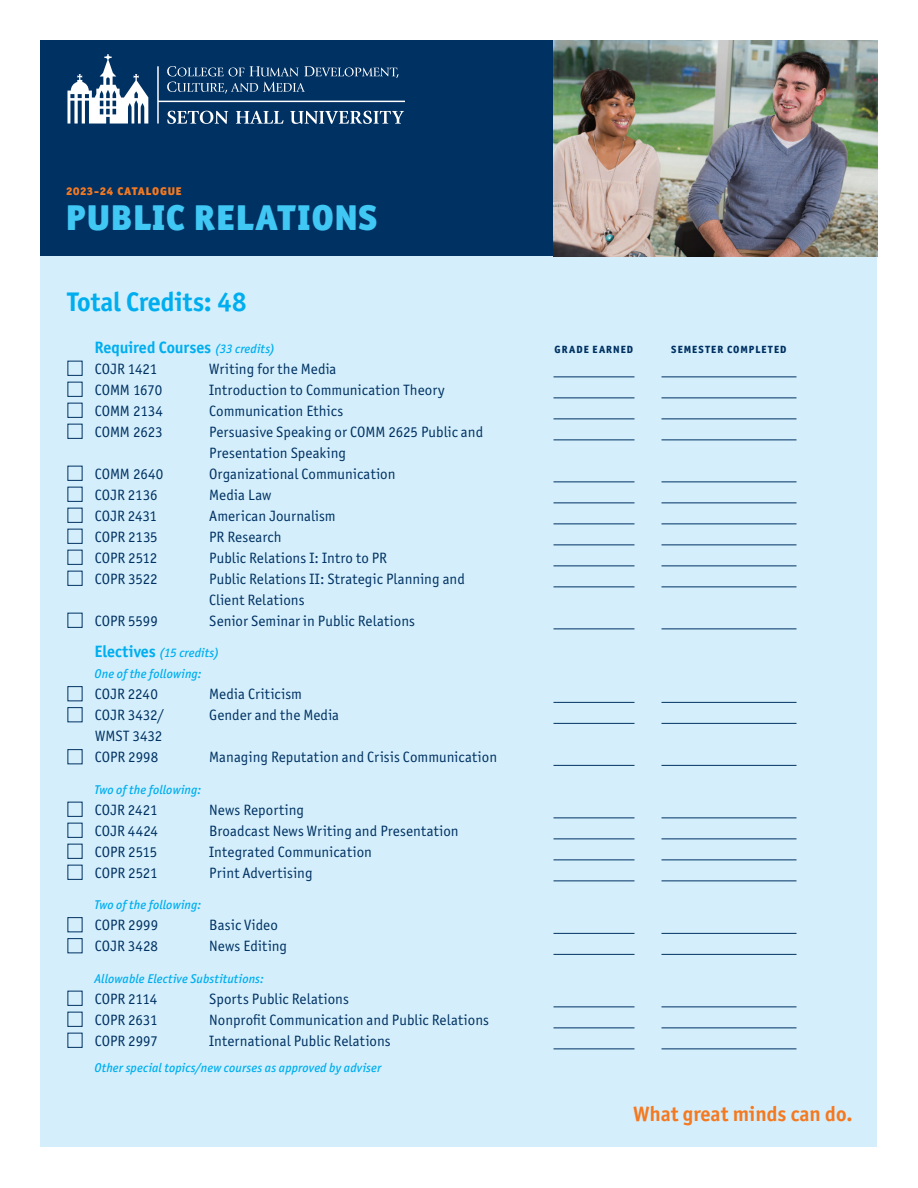
<style>
.page{position:relative;width:918px;height:1188px;background:#fff}
.page>*{position:absolute;margin:0;border:0;box-sizing:border-box;transform-origin:0 0}
.t1{font:900 36px "Officina Sans ITC Std";letter-spacing:.025em;color:#40c7f4}
.t2{font:700 27px "Officina Sans ITC Std";letter-spacing:-.005em;color:#00aeef}
.t3{font:700 21px "Officina Sans ITC Std";color:#f47921}
.t4{font:700 16.5px "Officina Sans ITC Std";color:#00aeef}
.t5{font:15px "Officina Sans ITC Std";letter-spacing:.005em;color:#003163}
.t6{font:italic 500 12.75px/21px "Officina Sans ITC Std";letter-spacing:.01em;color:#00aeef}
.t7{font:900 11.25px "Officina Sans ITC Std";letter-spacing:.065em;color:#f47921}
.t8{font:800 10.5px "Officina Sans ITC Std";letter-spacing:.095em;color:#003163}
.s1{font-weight:500;font-style:italic;font-size:12.75px}
.s2{font-weight:700;font-style:normal;font-size:16.5px}
</style>
<div class="page">
<div style="left:40px;top:40px;width:838px;height:1108px;background:#d4effb"></div>
<div style="left:40px;top:40px;width:838px;height:216px;background:#003163"></div>
<img style="left:554px;top:40px;width:324px;height:216px">
<div style="left:68px;top:361px;width:14px;height:15px;border:1px solid #003163"></div>
<hr style="left:554px;top:376px;width:80px;height:1px;background:#003163">
<hr style="left:662px;top:376px;width:134px;height:1px;background:#003163">
<div style="left:68px;top:382px;width:14px;height:15px;border:1px solid #003163"></div>
<hr style="left:554px;top:398px;width:80px;height:1px;background:#003163">
<hr style="left:662px;top:398px;width:134px;height:1px;background:#003163">
<div style="left:68px;top:403px;width:14px;height:15px;border:1px solid #003163"></div>
<hr style="left:554px;top:418px;width:80px;height:1px;background:#003163">
<hr style="left:662px;top:418px;width:134px;height:1px;background:#003163">
<div style="left:68px;top:424px;width:14px;height:15px;border:1px solid #003163"></div>
<hr style="left:554px;top:440px;width:80px;height:1px;background:#003163">
<hr style="left:662px;top:440px;width:134px;height:1px;background:#003163">
<div style="left:68px;top:466px;width:14px;height:15px;border:1px solid #003163"></div>
<hr style="left:554px;top:482px;width:80px;height:1px;background:#003163">
<hr style="left:662px;top:482px;width:134px;height:1px;background:#003163">
<div style="left:68px;top:487px;width:14px;height:15px;border:1px solid #003163"></div>
<hr style="left:554px;top:502px;width:80px;height:1px;background:#003163">
<hr style="left:662px;top:502px;width:134px;height:1px;background:#003163">
<div style="left:68px;top:508px;width:14px;height:15px;border:1px solid #003163"></div>
<hr style="left:554px;top:524px;width:80px;height:1px;background:#003163">
<hr style="left:662px;top:524px;width:134px;height:1px;background:#003163">
<div style="left:68px;top:529px;width:14px;height:15px;border:1px solid #003163"></div>
<hr style="left:554px;top:544px;width:80px;height:1px;background:#003163">
<hr style="left:662px;top:544px;width:134px;height:1px;background:#003163">
<div style="left:68px;top:550px;width:14px;height:15px;border:1px solid #003163"></div>
<hr style="left:554px;top:566px;width:80px;height:1px;background:#003163">
<hr style="left:662px;top:566px;width:134px;height:1px;background:#003163">
<div style="left:68px;top:571px;width:14px;height:15px;border:1px solid #003163"></div>
<hr style="left:554px;top:586px;width:80px;height:1px;background:#003163">
<hr style="left:662px;top:586px;width:134px;height:1px;background:#003163">
<div style="left:68px;top:613px;width:14px;height:15px;border:1px solid #003163"></div>
<hr style="left:554px;top:628px;width:80px;height:1px;background:#003163">
<hr style="left:662px;top:628px;width:134px;height:1px;background:#003163">
<div style="left:68px;top:686px;width:14px;height:15px;border:1px solid #003163"></div>
<hr style="left:554px;top:702px;width:80px;height:1px;background:#003163">
<hr style="left:662px;top:702px;width:134px;height:1px;background:#003163">
<div style="left:68px;top:707px;width:14px;height:15px;border:1px solid #003163"></div>
<hr style="left:554px;top:723px;width:80px;height:1px;background:#003163">
<hr style="left:662px;top:723px;width:134px;height:1px;background:#003163">
<div style="left:68px;top:749px;width:14px;height:15px;border:1px solid #003163"></div>
<hr style="left:554px;top:765px;width:80px;height:1px;background:#003163">
<hr style="left:662px;top:765px;width:134px;height:1px;background:#003163">
<div style="left:68px;top:802px;width:14px;height:15px;border:1px solid #003163"></div>
<hr style="left:554px;top:818px;width:80px;height:1px;background:#003163">
<hr style="left:662px;top:818px;width:134px;height:1px;background:#003163">
<div style="left:68px;top:823px;width:14px;height:15px;border:1px solid #003163"></div>
<hr style="left:554px;top:838px;width:80px;height:1px;background:#003163">
<hr style="left:662px;top:838px;width:134px;height:1px;background:#003163">
<div style="left:68px;top:844px;width:14px;height:15px;border:1px solid #003163"></div>
<hr style="left:554px;top:860px;width:80px;height:1px;background:#003163">
<hr style="left:662px;top:860px;width:134px;height:1px;background:#003163">
<div style="left:68px;top:865px;width:14px;height:15px;border:1px solid #003163"></div>
<hr style="left:554px;top:880px;width:80px;height:1px;background:#003163">
<hr style="left:662px;top:880px;width:134px;height:1px;background:#003163">
<div style="left:68px;top:917px;width:14px;height:15px;border:1px solid #003163"></div>
<hr style="left:554px;top:933px;width:80px;height:1px;background:#003163">
<hr style="left:662px;top:933px;width:134px;height:1px;background:#003163">
<div style="left:68px;top:938px;width:14px;height:15px;border:1px solid #003163"></div>
<hr style="left:554px;top:954px;width:80px;height:1px;background:#003163">
<hr style="left:662px;top:954px;width:134px;height:1px;background:#003163">
<div style="left:68px;top:991px;width:14px;height:15px;border:1px solid #003163"></div>
<hr style="left:554px;top:1006px;width:80px;height:1px;background:#003163">
<hr style="left:662px;top:1006px;width:134px;height:1px;background:#003163">
<div style="left:68px;top:1012px;width:14px;height:15px;border:1px solid #003163"></div>
<hr style="left:554px;top:1028px;width:80px;height:1px;background:#003163">
<hr style="left:662px;top:1028px;width:134px;height:1px;background:#003163">
<div style="left:68px;top:1033px;width:14px;height:15px;border:1px solid #003163"></div>
<hr style="left:554px;top:1048px;width:80px;height:1px;background:#003163">
<hr style="left:662px;top:1048px;width:134px;height:1px;background:#003163">
<svg style="left:157px;top:66px;width:248px;height:58px"></svg>
<svg style="left:67px;top:54px;width:81px;height:70px"></svg>
<p class="t7" style="left:66px;top:184px;width:117px">2023-24 CATALOGUE</p>
<p class="t1" style="left:66px;top:194px;width:313px">PUBLIC RELATIONS</p>
<p class="t2" style="left:68px;top:285px;width:181px">Total Credits: 48</p>
<p class="t4" style="left:94px;top:337px;width:182px">Required Courses <span class="s1">(33 credits)</span></p>
<p class="t5" style="left:95px;top:360px;width:64px">COJR 1421</p>
<p class="t5" style="left:209px;top:360px;width:129px">Writing for the Media</p>
<p class="t5" style="left:95px;top:381px;width:69px">COMM 1670</p>
<p class="t5" style="left:209px;top:381px;width:237px">Introduction to Communication Theory</p>
<p class="t5" style="left:95px;top:402px;width:70px">COMM 2134</p>
<p class="t5" style="left:209px;top:402px;width:136px">Communication Ethics</p>
<p class="t5" style="left:95px;top:423px;width:69px">COMM 2623</p>
<p class="t5" style="left:209px;top:423px;width:275px">Persuasive Speaking or COMM 2625 Public and</p>
<p class="t5" style="left:209px;top:444px;width:138px">Presentation Speaking</p>
<p class="t5" style="left:95px;top:465px;width:70px">COMM 2640</p>
<p class="t5" style="left:209px;top:465px;width:188px">Organizational Communication</p>
<p class="t5" style="left:95px;top:486px;width:64px">COJR 2136</p>
<p class="t5" style="left:209px;top:486px;width:64px">Media Law</p>
<p class="t5" style="left:95px;top:507px;width:64px">COJR 2431</p>
<p class="t5" style="left:209px;top:507px;width:128px">American Journalism</p>
<p class="t5" style="left:95px;top:528px;width:64px">COPR 2135</p>
<p class="t5" style="left:209px;top:528px;width:74px">PR Research</p>
<p class="t5" style="left:95px;top:549px;width:64px">COPR 2512</p>
<p class="t5" style="left:209px;top:549px;width:179px">Public Relations I: Intro to PR</p>
<p class="t5" style="left:95px;top:570px;width:64px">COPR 3522</p>
<p class="t5" style="left:209px;top:570px;width:257px">Public Relations II: Strategic Planning and</p>
<p class="t5" style="left:209px;top:591px;width:97px">Client Relations</p>
<p class="t5" style="left:95px;top:612px;width:65px">COPR 5599</p>
<p class="t5" style="left:209px;top:612px;width:207px">Senior Seminar in Public Relations</p>
<p class="t6" style="left:94px;top:642px;width:126px"><span class="s2">Electives</span> (15 credits)<br>One of the following:</p>
<p class="t5" style="left:95px;top:685px;width:64px">COJR 2240</p>
<p class="t5" style="left:209px;top:685px;width:94px">Media Criticism</p>
<p class="t5" style="left:95px;top:706px;width:71px">COJR 3432/</p>
<p class="t5" style="left:209px;top:706px;width:131px">Gender and the Media</p>
<p class="t5" style="left:95px;top:727px;width:68px">WMST 3432</p>
<p class="t5" style="left:95px;top:748px;width:65px">COPR 2998</p>
<p class="t5" style="left:209px;top:748px;width:289px">Managing Reputation and Crisis Communication</p>
<p class="t6" style="left:94px;top:779px;width:108px">Two of the following:</p>
<p class="t5" style="left:95px;top:801px;width:64px">COJR 2421</p>
<p class="t5" style="left:209px;top:801px;width:96px">News Reporting</p>
<p class="t5" style="left:95px;top:822px;width:65px">COJR 4424</p>
<p class="t5" style="left:209px;top:822px;width:251px">Broadcast News Writing and Presentation</p>
<p class="t5" style="left:95px;top:843px;width:64px">COPR 2515</p>
<p class="t5" style="left:209px;top:843px;width:164px">Integrated Communication</p>
<p class="t5" style="left:95px;top:864px;width:64px">COPR 2521</p>
<p class="t5" style="left:209px;top:864px;width:105px">Print Advertising</p>
<p class="t6" style="left:94px;top:894px;width:108px">Two of the following:</p>
<p class="t5" style="left:95px;top:916px;width:65px">COPR 2999</p>
<p class="t5" style="left:209px;top:916px;width:70px">Basic Video</p>
<p class="t5" style="left:95px;top:937px;width:65px">COJR 3428</p>
<p class="t5" style="left:209px;top:937px;width:79px">News Editing</p>
<p class="t6" style="left:94px;top:968px;width:171px">Allowable Elective Substitutions:</p>
<p class="t5" style="left:95px;top:990px;width:64px">COPR 2114</p>
<p class="t5" style="left:209px;top:990px;width:141px">Sports Public Relations</p>
<p class="t5" style="left:95px;top:1011px;width:64px">COPR 2631</p>
<p class="t5" style="left:209px;top:1011px;width:281px">Nonprofit Communication and Public Relations</p>
<p class="t5" style="left:95px;top:1032px;width:65px">COPR 2997</p>
<p class="t5" style="left:209px;top:1032px;width:183px">International Public Relations</p>
<p class="t6" style="left:94px;top:1057px;width:288px">Other special topics/new courses as approved by adviser</p>
<p class="t8" style="left:555px;top:342px;width:80px">GRADE EARNED</p>
<p class="t8" style="left:671px;top:342px;width:117px">SEMESTER COMPLETED</p>
<p class="t3" style="left:633px;top:1100px;width:221px">What great minds can do.</p>
</div>
